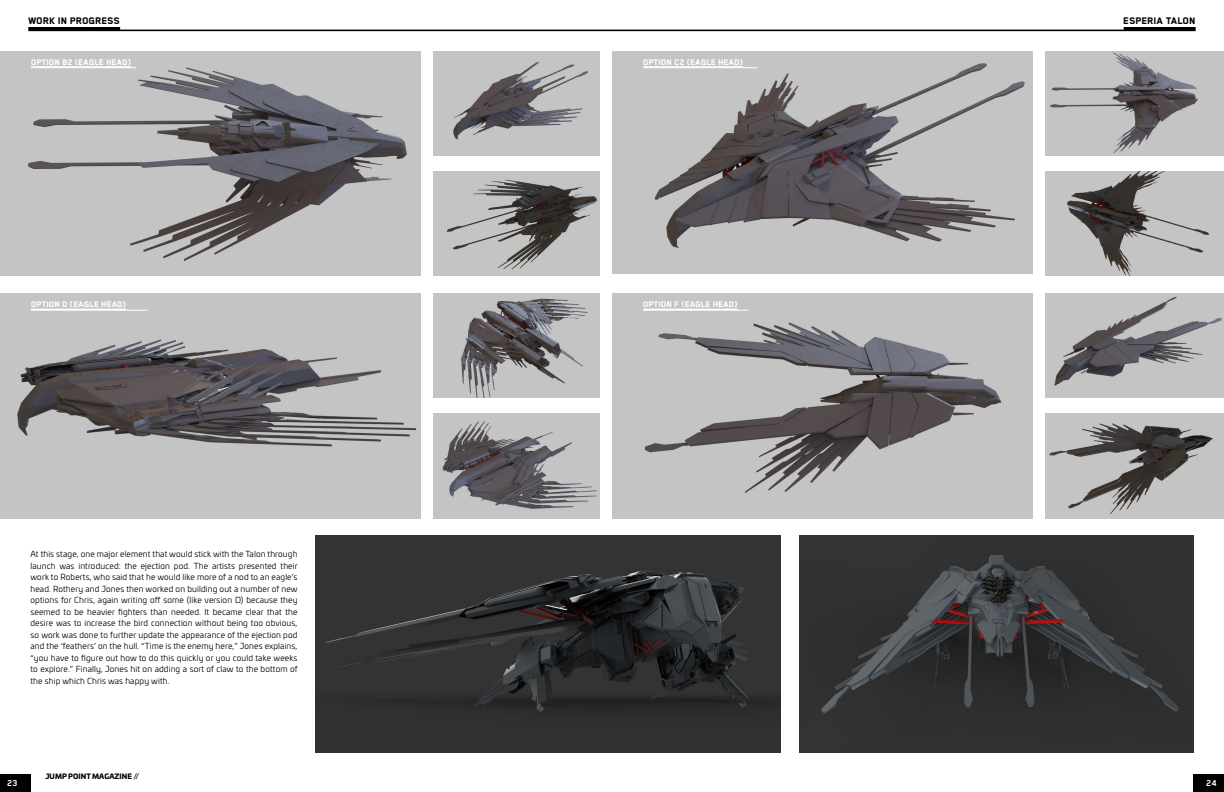
<style>
.page{position:relative;width:1224px;height:792px;background:#fff}
.page>*{position:absolute;margin:0;border:0;box-sizing:border-box;transform-origin:0 0}
.t1{font:800 11px "Blender Pro";letter-spacing:.01em;color:#000}
.t2{font:700 10px "Blender Pro";color:#fff}
.t3{font:800 9.4px "Blender Pro";letter-spacing:.01em;color:#fff}
.t4{font:8.2px/11.5px "Univia Pro";letter-spacing:.015em;color:#000;text-align:justify}
.t5{font:900 7px "Univia Pro";letter-spacing:.01em;color:#000}
</style>
<div class="page">
<hr style="left:28px;top:30px;width:584px;height:1px;background:#000">
<hr style="left:28px;top:27px;width:92px;height:3px;background:#000">
<hr style="left:612px;top:30px;width:584px;height:1px;background:#000">
<hr style="left:1124px;top:27px;width:72px;height:3px;background:#000">
<img style="left:612px;top:51px;width:421px;height:223px">
<img style="left:612px;top:293px;width:421px;height:225px">
<img style="left:0;top:51px;width:421px;height:225px">
<img style="left:0;top:293px;width:421px;height:225px">
<hr style="left:643px;top:67px;width:115px;height:1px;background:#fff">
<hr style="left:643px;top:66px;width:100px;height:2px;background:#fff">
<hr style="left:643px;top:310px;width:105px;height:1px;background:#fff">
<hr style="left:643px;top:309px;width:95px;height:1px;background:#fff">
<hr style="left:31px;top:67px;width:105px;height:1px;background:#fff">
<hr style="left:31px;top:66px;width:100px;height:2px;background:#fff">
<hr style="left:31px;top:310px;width:117px;height:1px;background:#fff">
<hr style="left:31px;top:309px;width:95px;height:1px;background:#fff">
<img style="left:1046px;top:51px;width:178px;height:104px">
<img style="left:1046px;top:293px;width:178px;height:105px">
<img style="left:434px;top:51px;width:165px;height:104px">
<img style="left:434px;top:293px;width:165px;height:105px">
<img style="left:1046px;top:171px;width:178px;height:105px">
<img style="left:1046px;top:414px;width:178px;height:104px">
<img style="left:434px;top:171px;width:165px;height:105px">
<img style="left:434px;top:414px;width:165px;height:104px">
<img style="left:315px;top:536px;width:465px;height:217px">
<img style="left:800px;top:536px;width:393px;height:217px">
<div style="left:0;top:774px;width:31px;height:18px;background:#000"></div>
<div style="left:1193px;top:774px;width:31px;height:18px;background:#000"></div>
<h1 class="t1" style="left:28px;top:15px;width:93px">WORK IN PROGRESS</h1>
<h1 class="t1" style="left:1124px;top:15px;width:73px">ESPERIA TALON</h1>
<p class="t3" style="left:31px;top:57px;width:101px">OPTION B2 (EAGLE HEAD)</p>
<p class="t3" style="left:31px;top:299px;width:97px">OPTION D (EAGLE HEAD)</p>
<p class="t4" style="left:30px;top:548px;width:269px">At this stage, one major element that would stick with the Talon through launch was introduced: the ejection pod. The artists presented their work to Roberts, who said that he would like more of a nod to an eagle’s head. Rothery and Jones then worked on building out a number of new options for Chris, again writing off some (like version D) because they seemed to be heavier fighters than needed. It became clear that the desire was to increase the bird connection without being too obvious, so work was done to further update the appearance of the ejection pod and the ‘feathers’ on the hull. “Time is the enemy here,” Jones explains, “you have to figure out how to do this quickly or you could take weeks to explore.” Finally, Jones hit on adding a sort of claw to the bottom of the ship which Chris was happy with.</p>
<p class="t3" style="left:643px;top:57px;width:102px">OPTION C2 (EAGLE HEAD)</p>
<p class="t3" style="left:643px;top:299px;width:96px">OPTION F (EAGLE HEAD)</p>
<p class="t5" style="left:45px;top:771px;width:95px">JUMP POINT MAGAZINE //</p>
<p class="t2" style="left:7px;top:778px;width:12px">23</p>
<p class="t2" style="left:1206px;top:777px;width:12px">24</p>
</div>
